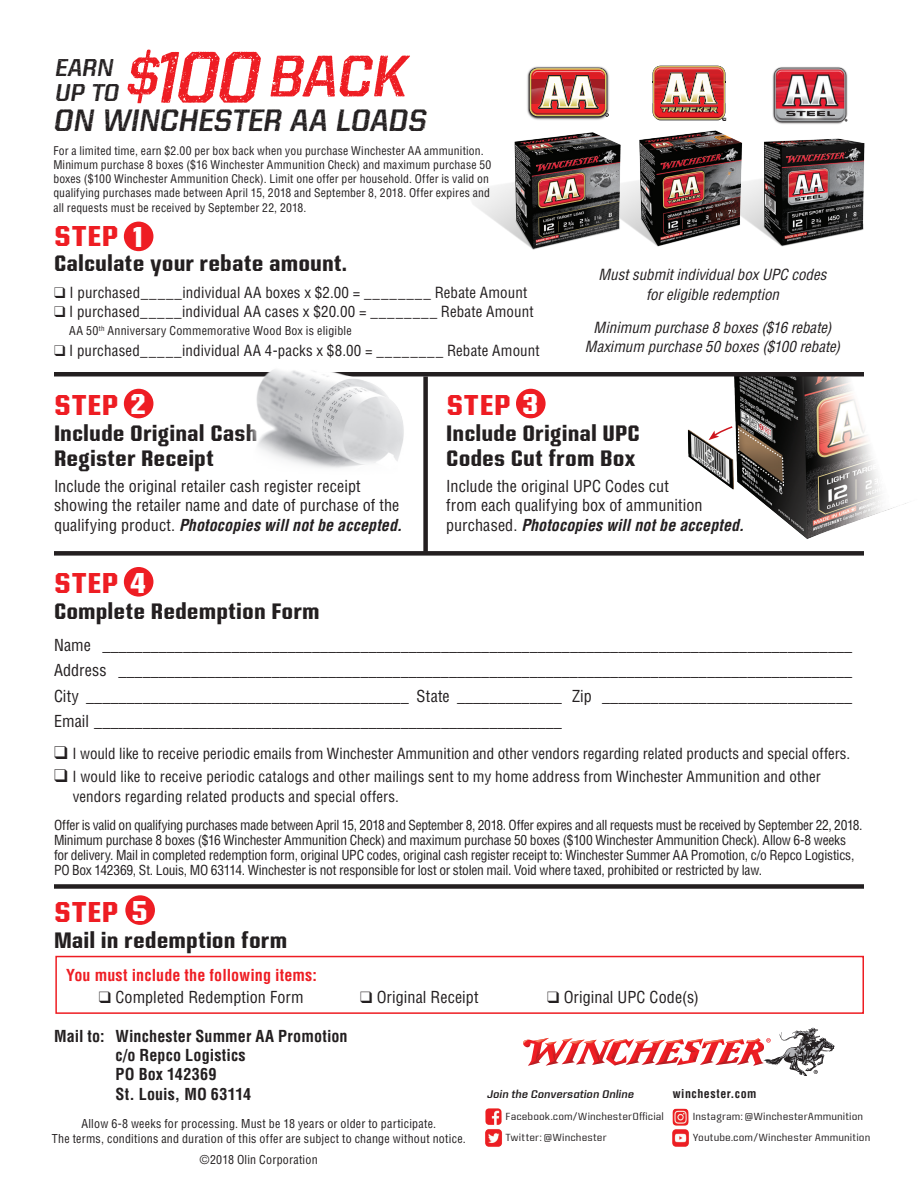
<style>
.page{position:relative;width:918px;height:1188px;background:#fff}
.page>*{position:absolute;margin:0;border:0;box-sizing:border-box;transform-origin:0 0}
.t1{font:italic 68.55px "Kairos Sans Rough W1 G";color:#ee1d23;scale:.94 1}
.t2{font:italic 55.05px "Kairos Sans Rough W1 G";color:#ee1d23}
.t3{font:italic 29.1px "Kairos Sans Rough W1 G";letter-spacing:-.03em;color:#231f20}
.t4{font:700 condensed 27px "Kairos Sans W1 G";letter-spacing:.025em;color:#ee1d23;scale:1.05 1}
.t5{font:700 condensed 27px "Kairos Sans W1 G";color:#fff;scale:1.05 1}
.t6{font:italic 22.95px/25.2px "Kairos Sans Rough W1 G";letter-spacing:-.025em;color:#231f20}
.t7{font:700 condensed 21px/25.2px "Kairos Sans W1 G";color:#231f20}
.t8{font:condensed 16.2px/19.4px "Helvetica";letter-spacing:.005em;color:#231f20}
.t9{font:700 condensed 16.2px/19.4px "Helvetica";letter-spacing:.01em;color:#231f20}
.t10{font:700 condensed 16.2px "Helvetica";letter-spacing:.005em;color:#ee1d23}
.t11{font:condensed 15px/19.4px "Helvetica";letter-spacing:.005em;color:#231f20}
.t12{font:italic condensed 15px/19.5px "Helvetica";color:#231f20;text-align:center}
.t13{font:condensed 13.5px/15px "Helvetica";letter-spacing:-.02em;color:#231f20}
.t14{font:condensed 12px/14.4px "Helvetica";letter-spacing:.02em;color:#231f20;text-align:center}
.t15{font:700 condensed 12px "Helvetica";letter-spacing:.045em;color:#231f20}
.t16{font:condensed 11.7px/14.1px "Helvetica";letter-spacing:.015em;color:#231f20}
.t17{font:italic 500 10.5px "Kairos Sans W1 G";letter-spacing:-.005em;color:#231f20}
.t18{font:9.75px "Kairos Sans W1 G";letter-spacing:.005em;color:#231f20}
.s1{font-size:61.2px}
.s2{color:#fff}
.s3{font-weight:700;font-style:italic}
</style>
<div class="page">
<img style="left:678px;top:376px;width:228px;height:163px">
<div style="left:54px;top:551px;width:810px;height:5px;background:#231f20"></div>
<div style="left:54px;top:884px;width:810px;height:5px;background:#231f20"></div>
<div style="left:55px;top:956px;width:809px;height:58px;border:2px solid #ee1d23"></div>
<div style="left:423px;top:376px;width:5px;height:176px;background:#231f20"></div>
<div style="left:124px;top:222px;width:29px;height:29px;background:#ee1d23;border-radius:50%"></div>
<div style="left:124px;top:389px;width:29px;height:29px;background:#ee1d23;border-radius:50%"></div>
<div style="left:124px;top:567px;width:29px;height:30px;background:#ee1d23;border-radius:50%"></div>
<div style="left:125px;top:895px;width:30px;height:30px;background:#ee1d23;border-radius:50%"></div>
<div style="left:516px;top:389px;width:30px;height:29px;background:#ee1d23;border-radius:50%"></div>
<svg style="left:709px;top:425px;width:76px;height:62px"></svg>
<hr style="left:54px;top:372px;width:810px;height:4px;background:#231f20">
<img style="left:236px;top:369px;width:184px;height:99px">
<svg style="left:523px;top:1028px;width:312px;height:48px"></svg>
<img style="left:672px;top:1108px;width:17px;height:18px">
<img style="left:672px;top:1129px;width:17px;height:18px">
<img style="left:485px;top:1129px;width:17px;height:18px">
<img style="left:485px;top:1108px;width:17px;height:17px">
<img style="left:628px;top:134px;width:55px;height:113px">
<img style="left:653px;top:66px;width:72px;height:6px">
<img style="left:654px;top:68px;width:70px;height:4px">
<svg style="left:653px;top:72px;width:73px;height:49px"></svg>
<img style="left:472px;top:132px;width:156px;height:118px">
<img style="left:527px;top:66px;width:79px;height:19px">
<img style="left:527px;top:85px;width:79px;height:35px">
<svg style="left:531px;top:70px;width:78px;height:47px"></svg>
<img style="left:772px;top:67px;width:76px;height:56px">
<img style="left:683px;top:123px;width:182px;height:124px">
<p class="t1" style="left:128px;top:31px;width:149px"><span class="s1">$</span>100</p>
<p class="t2" style="left:271px;top:39px;width:141px">BACK</p>
<p class="t6" style="left:56px;top:54px;width:66px">EARN<br>UP TO</p>
<p class="t3" style="left:55px;top:101px;width:375px">ON WINCHESTER AA LOADS</p>
<p class="t16" style="left:53px;top:144px;width:440px">For a limited time, earn $2.00 per box back when you purchase Winchester AA ammunition.<br>Minimum purchase 8 boxes ($16 Winchester Ammunition Check) and maximum purchase 50 boxes ($100 Winchester Ammunition Check). Limit one offer per household. Offer is valid on qualifying purchases made between April 15, 2018 and September 8, 2018. Offer expires and all requests must be received by September 22, 2018.</p>
<p class="t5" style="left:133px;top:219px;width:11px">1</p>
<p class="t4" style="left:54px;top:218px;width:63px">STEP</p>
<p class="t7" style="left:54px;top:251px;width:294px">Calculate your rebate amount.</p>
<p class="t11" style="left:54px;top:282px;width:475px">❑ I purchased_____individual AA boxes x $2.00 = ________ Rebate Amount</p>
<p class="t11" style="left:54px;top:302px;width:481px">❑ I purchased_____individual AA cases x $20.00 = ________ Rebate Amount</p>
<p class="t14" style="left:69px;top:323px;width:284px">AA 50<sup>th</sup> Anniversary Commemorative Wood Box is eligible</p>
<p class="t11" style="left:54px;top:341px;width:487px">❑ I purchased_____individual AA 4-packs x $8.00 = ________ Rebate Amount</p>
<p class="t4" style="left:54px;top:387px;width:89px">STEP <span class="s2">2</span></p>
<p class="t7" style="left:54px;top:420px;width:205px">Include Original Cash<br>Register Receipt</p>
<p class="t8" style="left:54px;top:476px;width:350px">Include the original retailer cash register receipt showing the retailer name and date of purchase of the qualifying product. <span class="s3">Photocopies will not be accepted.</span></p>
<p class="t12" style="left:598px;top:265px;width:230px">Must submit individual box UPC codes for eligible redemption</p>
<p class="t12" style="left:585px;top:317px;width:257px">Minimum purchase 8 boxes ($16 rebate)<br>Maximum purchase 50 boxes ($100 rebate)</p>
<p class="t4" style="left:446px;top:387px;width:89px">STEP <span class="s2">3</span></p>
<p class="t7" style="left:446px;top:420px;width:195px">Include Original UPC<br>Codes Cut from Box</p>
<p class="t8" style="left:446px;top:476px;width:300px">Include the original UPC Codes cut<br>from each qualifying box of ammunition purchased. <span class="s3">Photocopies will not be accepted.</span></p>
<p class="t4" style="left:54px;top:565px;width:89px">STEP <span class="s2">4</span></p>
<p class="t7" style="left:54px;top:598px;width:267px">Complete Redemption Form</p>
<p class="t8" style="left:54px;top:635px;width:800px">Name _____________________________________________________________________________________________</p>
<p class="t8" style="left:54px;top:660px;width:800px">Address ___________________________________________________________________________________________</p>
<p class="t8" style="left:54px;top:683px;width:800px;line-height:25.5px">City ________________________________________ State _____________ Zip _______________________________<br>Email __________________________________________________________</p>
<p class="t11" style="left:54px;top:743px;width:798px">❑ I would like to receive periodic emails from Winchester Ammunition and other vendors regarding related products and special offers.</p>
<p class="t11" style="left:73px;top:767px;width:750px;text-indent:-19px">❑ I would like to receive periodic catalogs and other mailings sent to my home address from Winchester Ammunition and other vendors regarding related products and special offers.</p>
<p class="t13" style="left:54px;top:817px;width:810px">Offer is valid on qualifying purchases made between April 15, 2018 and September 8, 2018. Offer expires and all requests must be received by September 22, 2018.<br>Minimum purchase 8 boxes ($16 Winchester Ammunition Check) and maximum purchase 50 boxes ($100 Winchester Ammunition Check). Allow 6-8 weeks for delivery. Mail in completed redemption form, original UPC codes, original cash register receipt to: Winchester Summer AA Promotion, c/o Repco Logistics, PO Box 142369, St. Louis, MO 63114. Winchester is not responsible for lost or stolen mail. Void where taxed, prohibited or restricted by law.</p>
<p class="t4" style="left:54px;top:894px;width:63px">STEP</p>
<p class="t7" style="left:54px;top:927px;width:235px">Mail in redemption form</p>
<p class="t10" style="left:66px;top:965px;width:252px">You must include the following items:</p>
<p class="t8" style="left:99px;top:987px;width:206px">❑ Completed Redemption Form</p>
<p class="t8" style="left:360px;top:987px;width:120px">❑ Original Receipt</p>
<p class="t8" style="left:547px;top:987px;width:153px">❑ Original UPC Code(s)</p>
<p class="t9" style="left:116px;top:1026px;width:234px;text-indent:-62px">Mail to: Winchester Summer AA Promotion c/o Repco Logistics<br>PO Box 142369</p>
<p class="t9" style="left:116px;top:1084px;width:137px">St. Louis, MO 63114</p>
<p class="t14" style="left:52px;top:1116px;width:415px">Allow 6-8 weeks for processing. Must be 18 years or older to participate.<br>The terms, conditions and duration of this offer are subject to change without notice.</p>
<p class="t14" style="left:200px;top:1152px;width:119px">©2018 Olin Corporation</p>
<p class="t5" style="left:131px;top:893px;width:17px">5</p>
<p class="t15" style="left:673px;top:1086px;width:85px">winchester.com</p>
<p class="t17" style="left:487px;top:1087px;width:149px">Join the Conversation Online</p>
<p class="t18" style="left:506px;top:1110px;width:160px">Facebook.com/WinchesterOfficial</p>
<p class="t18" style="left:506px;top:1131px;width:103px">Twitter: @Winchester</p>
<p class="t18" style="left:693px;top:1110px;width:172px">Instagram: @WinchesterAmmunition</p>
<p class="t18" style="left:693px;top:1131px;width:179px">Youtube.com/Winchester Ammunition</p>
</div>
